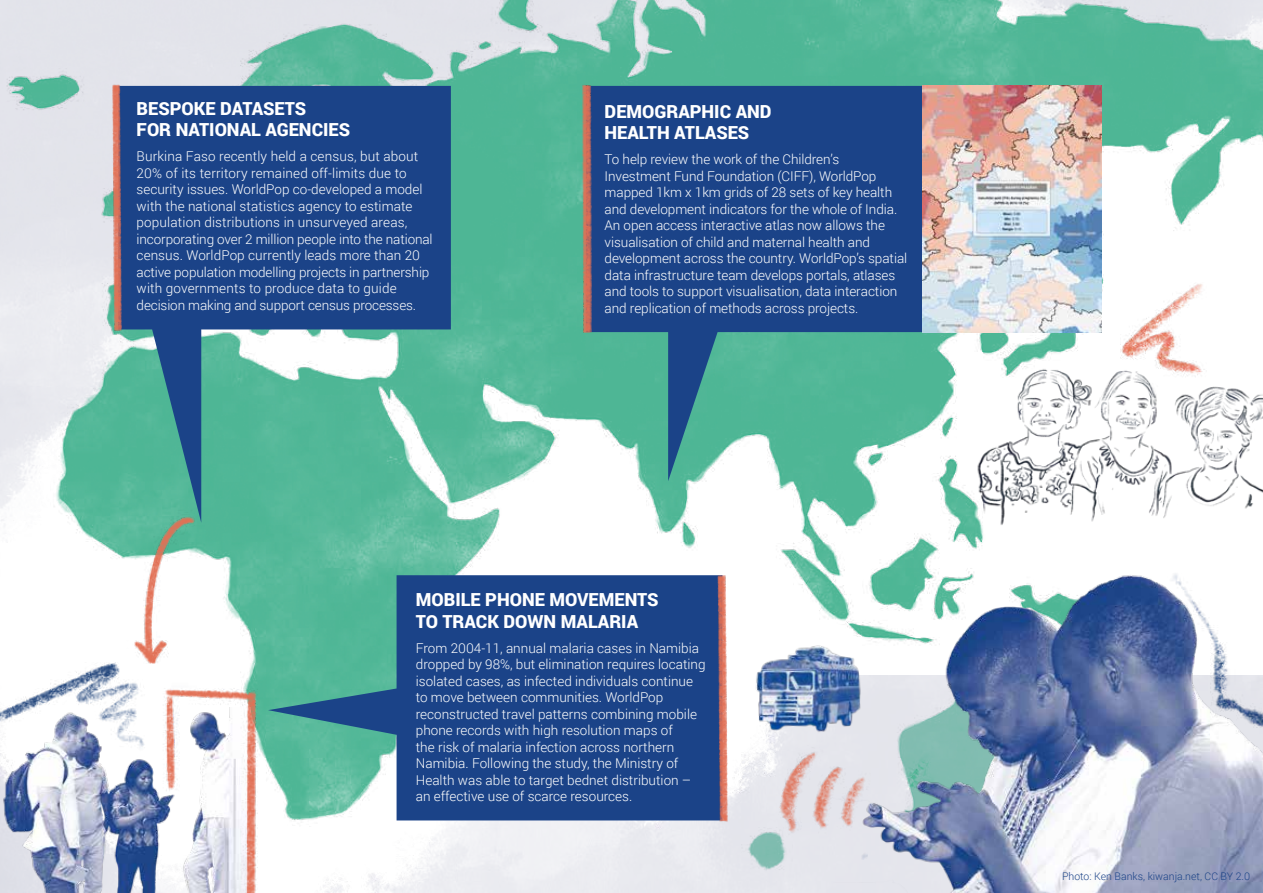
<style>
.page{position:relative;width:1263px;height:893px;background:#fff}
.page>*{position:absolute;margin:0;border:0;box-sizing:border-box;transform-origin:0 0}
.t1{font:900 18px/21.6px "Roboto";color:#fff}
.t2{font:300 13.5px/16.5px "Roboto";color:#fff}
.t3{font:300 10.5px "Roboto";color:#1b4388}
</style>
<div class="page">
<img style="left:0;top:0;width:1263px;height:662px">
<img style="left:294px;top:744px;width:536px;height:149px">
<svg style="left:118px;top:86px;width:333px;height:437px;background:#3c7694"></svg>
<svg style="left:586px;top:86px;width:345px;height:395px;background:#387093"></svg>
<img style="left:922px;top:86px;width:179px;height:246px">
<img style="left:830px;top:554px;width:433px;height:339px">
<img style="left:743px;top:626px;width:134px;height:118px">
<svg style="left:268px;top:575px;width:450px;height:245px;background:#2e638f"></svg>
<img style="left:931px;top:319px;width:332px;height:235px">
<img style="left:112px;top:83px;width:10px;height:250px">
<img style="left:583px;top:82px;width:8px;height:251px">
<img style="left:718px;top:572px;width:10px;height:251px">
<img style="left:0;top:662px;width:272px;height:231px">
<img style="left:109px;top:502px;width:89px;height:161px">
<img style="left:773px;top:742px;width:112px;height:118px">
<img style="left:1124px;top:566px;width:139px;height:162px">
<img style="left:1121px;top:283px;width:141px;height:99px">
<h1 class="t1" style="left:137px;top:97px;width:215px">BESPOKE DATASETS<br>FOR NATIONAL AGENCIES</h1>
<p class="t2" style="left:137px;top:148px;width:297px">Burkina Faso recently held a census, but about 20% of its territory remained off-limits due to security issues. WorldPop co-developed a model with the national statistics agency to estimate population distributions in unsurveyed areas, incorporating over 2 million people into the national census. WorldPop currently leads more than 20 active population modelling projects in partnership with governments to produce data to guide decision making and support census processes.</p>
<h1 class="t1" style="left:605px;top:100px;width:168px">DEMOGRAPHIC AND<br>HEALTH ATLASES</h1>
<p class="t2" style="left:605px;top:151px;width:304px">To help review the work of the Children’s Investment Fund Foundation (CIFF), WorldPop mapped 1km x 1km grids of 28 sets of key health and development indicators for the whole of India.<br>An open access interactive atlas now allows the visualisation of child and maternal health and development across the country. WorldPop’s spatial data infrastructure team develops portals, atlases and tools to support visualisation, data interaction and replication of methods across projects.</p>
<h1 class="t1" style="left:416px;top:588px;width:244px">MOBILE PHONE MOVEMENTS<br>TO TRACK DOWN MALARIA</h1>
<p class="t2" style="left:416px;top:639px;width:291px">From 2004-11, annual malaria cases in Namibia dropped by 98%, but elimination requires locating isolated cases, as infected individuals continue to move between communities. WorldPop reconstructed travel patterns combining mobile phone records with high resolution maps of<br>the risk of malaria infection across northern Namibia. Following the study, the Ministry of Health was able to target bednet distribution – an effective use of scarce resources.</p>
<p class="t3" style="left:1062px;top:869px;width:190px">Photo: Ken Banks, kiwanja.net, CC BY 2.0</p>
</div>
